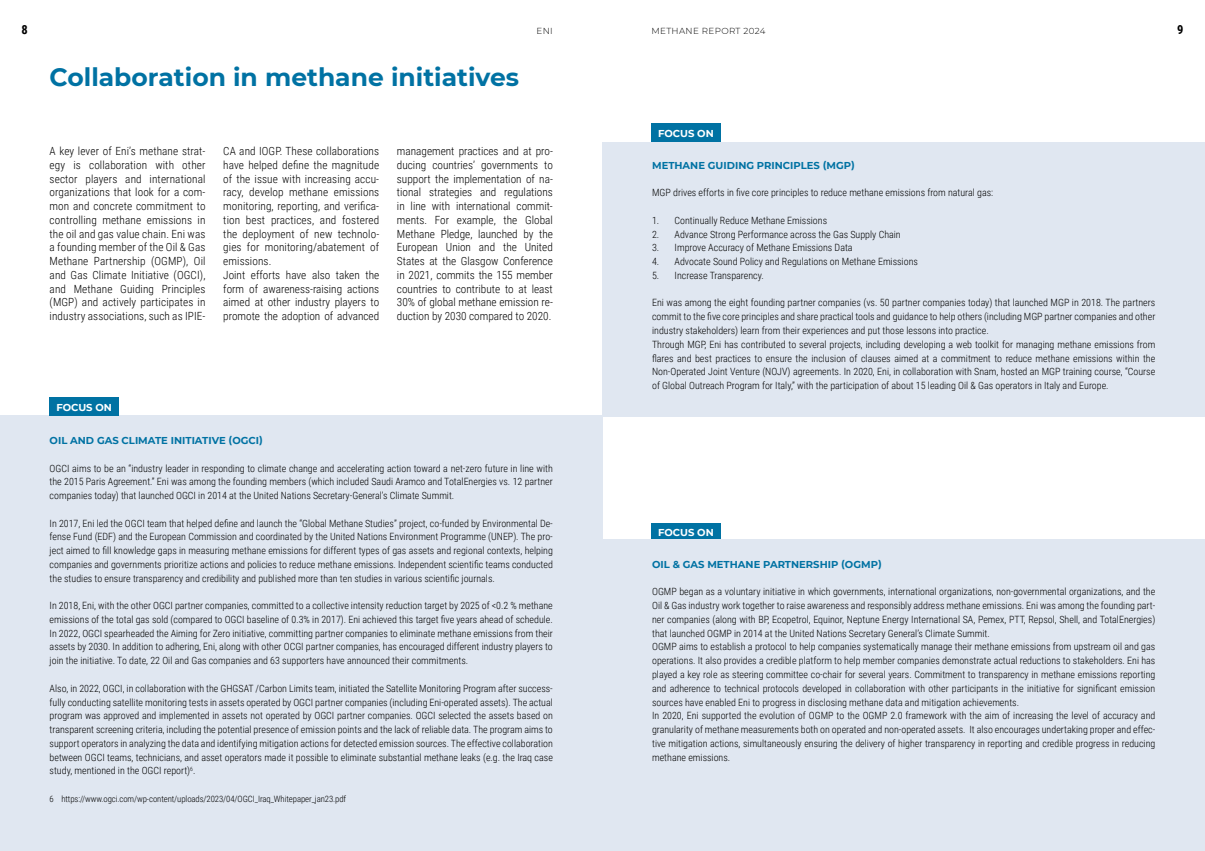
<style>
.page{position:relative;width:1205px;height:851px;background:#fff}
.page>*{position:absolute;margin:0;border:0;box-sizing:border-box;transform-origin:0 0}
.t1{font:700 25px "Montserrat";color:#0072a3}
.t2{font:700 12.5px "Roboto Condensed";color:#000}
.t3{font:300 11.25px/13.8px "Roboto Condensed";letter-spacing:.01em;color:#000;text-align:justify}
.t4{font:300 10px/13.8px "Roboto Condensed";color:#000;text-align:justify}
.t5{font:700 10px "Montserrat";color:#0072a3}
.t6{font:700 10px "Montserrat";color:#fff}
.t7{font:300 8.75px "Roboto Condensed";letter-spacing:-.01em;color:#000}
.t8{font:300 8.75px "Montserrat";letter-spacing:.04em;color:#000}
</style>
<div class="page">
<div style="left:651px;top:123px;width:69px;height:19px;background:#0072a3"></div>
<div style="left:651px;top:522px;width:69px;height:19px;background:#0072a3"></div>
<div style="left:602px;top:142px;width:603px;height:274px;background:#e0e7f1"></div>
<div style="left:602px;top:539px;width:603px;height:311px;background:#e0e7f1"></div>
<div style="left:0;top:416px;width:602px;height:434px;background:#e0e7f1"></div>
<div style="left:50px;top:397px;width:69px;height:19px;background:#0072a3"></div>
<p class="t2" style="left:22px;top:21px;width:8px">8</p>
<p class="t8" style="left:536px;top:25px;width:18px">ENI</p>
<p class="t8" style="left:651px;top:25px;width:116px">METHANE REPORT 2024</p>
<p class="t2" style="left:1177px;top:21px;width:8px">9</p>
<h1 class="t1" style="left:50px;top:59px;width:471px">Collaboration in methane initiatives</h1>
<p class="t3" style="left:50px;top:144px;width:157px">A key lever of Eni’s methane strat&shy;egy is collaboration with other sector players and international organizations that look for a com&shy;mon and concrete commitment to controlling methane emissions in the oil and gas value chain. Eni was a founding member of the Oil &amp; Gas Methane Partnership (OGMP), Oil and Gas Climate Initiative (OGCI), and Methane Guiding Principles (MGP) and actively participates in industry associations, such as IPIE-</p>
<p class="t3" style="left:223px;top:144px;width:157px;text-align:left">CA and IOGP. These collaborations have helped define the magnitude of the issue with increasing accu&shy;racy, develop methane emissions monitoring, reporting, and verifica&shy;tion best practices, and fostered the deployment of new technolo&shy;gies for monitoring/abatement of emissions.<br>Joint efforts have also taken the form of awareness-raising actions aimed at other industry players to promote the adoption of advanced</p>
<p class="t3" style="left:397px;top:144px;width:157px">management practices and at pro&shy;ducing countries’ governments to support the implementation of na&shy;tional strategies and regulations in line with international commit&shy;ments. For example, the Global Methane Pledge, launched by the European Union and the United States at the Glasgow Conference in 2021, commits the 155 member countries to contribute to at least 30% of global methane emission re&shy;duction by 2030 compared to 2020.</p>
<p class="t6" style="left:56px;top:400px;width:57px">FOCUS ON</p>
<p class="t5" style="left:50px;top:433px;width:215px">OIL AND GAS CLIMATE INITIATIVE (OGCI)</p>
<p class="t4" style="left:50px;top:460px;width:505px">OGCI aims to be an “industry leader in responding to climate change and accelerating action toward a net-zero future in line with the 2015 Paris Agreement.” Eni was among the founding members (which included Saudi Aramco and TotalEnergies vs. 12 partner companies today) that launched OGCI in 2014 at the United Nations Secretary-General’s Climate Summit.</p>
<p class="t4" style="left:50px;top:515px;width:505px">In 2017, Eni led the OGCI team that helped define and launch the “Global Methane Studies” project, co-funded by Environmental De&shy;fense Fund (EDF) and the European Commission and coordinated by the United Nations Environment Programme (UNEP). The pro&shy;ject aimed to fill knowledge gaps in measuring methane emissions for different types of gas assets and regional contexts, helping companies and governments prioritize actions and policies to reduce methane emissions. Independent scientific teams conducted the studies to ensure transparency and credibility and published more than ten studies in various scientific journals.</p>
<p class="t4" style="left:50px;top:598px;width:505px">In 2018, Eni, with the other OGCI partner companies, committed to a collective intensity reduction target by 2025 of &lt;0.2 % methane emissions of the total gas sold (compared to OGCI baseline of 0.3% in 2017). Eni achieved this target five years ahead of schedule.<br>In 2022, OGCI spearheaded the Aiming for Zero initiative, committing partner companies to eliminate methane emissions from their assets by 2030. In addition to adhering, Eni, along with other OCGI partner companies, has encouraged different industry players to join the initiative. To date, 22 Oil and Gas companies and 63 supporters have announced their commitments.</p>
<p class="t4" style="left:50px;top:680px;width:505px">Also, in 2022, OGCI, in collaboration with the GHGSAT /Carbon Limits team, initiated the Satellite Monitoring Program after success&shy;fully conducting satellite monitoring tests in assets operated by OGCI partner companies (including Eni-operated assets). The actual program was approved and implemented in assets not operated by OGCI partner companies. OGCI selected the assets based on transparent screening criteria, including the potential presence of emission points and the lack of reliable data. The program aims to support operators in analyzing the data and identifying mitigation actions for detected emission sources. The effective collaboration between OGCI teams, technicians, and asset operators made it possible to eliminate substantial methane leaks (e.g. the Iraq case study, mentioned in the OGCI report)<sup>6</sup>.</p>
<p class="t7" style="left:50px;top:792px;width:298px">6 https://www.ogci.com/wp-content/uploads/2023/04/OGCI_Iraq_Whitepaper_jan23.pdf</p>
<p class="t6" style="left:658px;top:126px;width:57px">FOCUS ON</p>
<p class="t5" style="left:652px;top:158px;width:204px">METHANE GUIDING PRINCIPLES (MGP)</p>
<p class="t4" style="left:652px;top:185px;width:343px">MGP drives efforts in five core principles to reduce methane emissions from natural gas:</p>
<p class="t4" style="left:652px;top:213px;width:176px">1. Continually Reduce Methane Emissions</p>
<p class="t4" style="left:652px;top:227px;width:250px">2. Advance Strong Performance across the Gas Supply Chain</p>
<p class="t4" style="left:652px;top:240px;width:202px">3. Improve Accuracy of Methane Emissions Data</p>
<p class="t4" style="left:652px;top:254px;width:267px">4. Advocate Sound Policy and Regulations on Methane Emissions</p>
<p class="t4" style="left:652px;top:268px;width:113px">5. Increase Transparency.</p>
<p class="t4" style="left:652px;top:295px;width:505px;text-align:left">Eni was among the eight founding partner companies (vs. 50 partner companies today) that launched MGP in 2018. The partners commit to the five core principles and share practical tools and guidance to help others (including MGP partner companies and other industry stakeholders) learn from their experiences and put those lessons into practice.<br>Through MGP, Eni has contributed to several projects, including developing a web toolkit for managing methane emissions from flares and best practices to ensure the inclusion of clauses aimed at a commitment to reduce methane emissions within the Non-Operated Joint Venture (NOJV) agreements. In 2020, Eni, in collaboration with Snam, hosted an MGP training course, “Course of Global Outreach Program for Italy,” with the participation of about 15 leading Oil &amp; Gas operators in Italy and Europe.</p>
<p class="t6" style="left:658px;top:525px;width:57px">FOCUS ON</p>
<p class="t5" style="left:652px;top:557px;width:231px">OIL &amp; GAS METHANE PARTNERSHIP (OGMP)</p>
<p class="t4" style="left:652px;top:584px;width:505px;text-align:left">OGMP began as a voluntary initiative in which governments, international organizations, non-governmental organizations, and the Oil &amp; Gas industry work together to raise awareness and responsibly address methane emissions. Eni was among the founding part&shy;ner companies (along with BP, Ecopetrol, Equinor, Neptune Energy International SA, Pemex, PTT, Repsol, Shell, and TotalEnergies) that launched OGMP in 2014 at the United Nations Secretary General’s Climate Summit.<br>OGMP aims to establish a protocol to help companies systematically manage their methane emissions from upstream oil and gas operations. It also provides a credible platform to help member companies demonstrate actual reductions to stakeholders. Eni has played a key role as steering committee co-chair for several years. Commitment to transparency in methane emissions reporting and adherence to technical protocols developed in collaboration with other participants in the initiative for significant emission sources have enabled Eni to progress in disclosing methane data and mitigation achievements.<br>In 2020, Eni supported the evolution of OGMP to the OGMP 2.0 framework with the aim of increasing the level of accuracy and granularity of methane measurements both on operated and non-operated assets. It also encourages undertaking proper and effec&shy;tive mitigation actions, simultaneously ensuring the delivery of higher transparency in reporting and credible progress in reducing methane emissions.</p>
</div>
